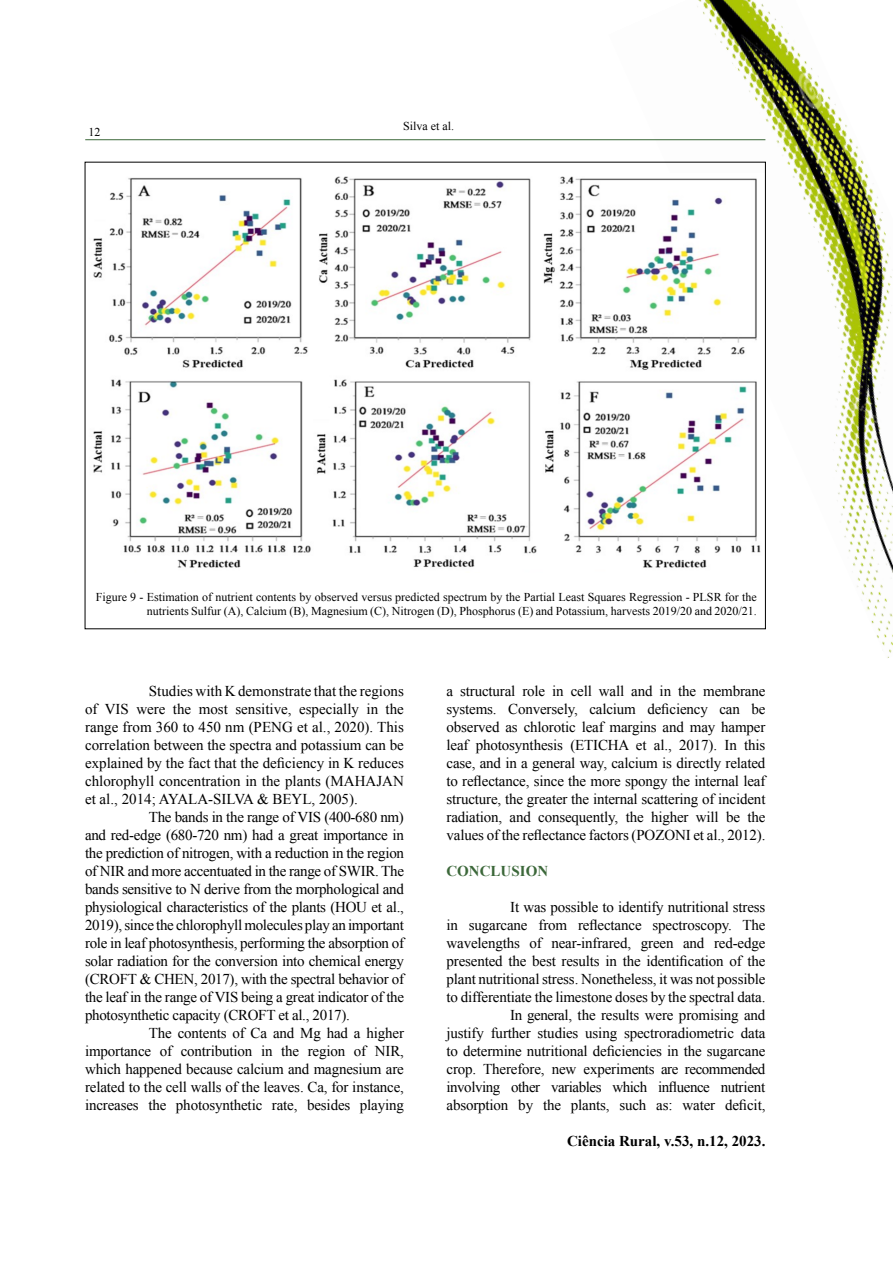
<style>
.page{position:relative;width:893px;height:1263px;background:#fff}
.page>*{position:absolute;margin:0;border:0;box-sizing:border-box;transform-origin:0 0}
.t1{font:15px/18px "Times New Roman";letter-spacing:-.01em;color:#000;text-align:justify}
.t2{font:700 15px "Times New Roman";color:#000}
.t3{font:700 15px "Times New Roman";color:#3c683a}
.t4{font:12px/14.4px "Times New Roman";color:#000;text-align:right}
</style>
<div class="page">
<img style="left:608px;top:0;width:285px;height:658px">
<hr style="left:85px;top:139px;width:680px;height:1px;background:#3c683a">
<img style="left:93px;top:174px;width:671px;height:398px">
<p class="t4" style="left:88px;top:125px;width:13px">12</p>
<p class="t4" style="left:403px;top:119px;width:52px">Silva et al.</p>
<p class="t4" style="left:96px;top:589px;width:663px">Figure 9 - Estimation of nutrient contents by observed versus predicted spectrum by the Partial Least Squares Regression - PLSR for the nutrients Sulfur (A), Calcium (B), Magnesium (C), Nitrogen (D), Phosphorus (E) and Potassium, harvests 2019/20 and 2020/21.</p>
<p class="t1" style="left:149px;top:682px;width:257px">Studies with K demonstrate that the regions</p>
<p class="t1" style="left:85px;top:700px;width:320px">of VIS were the most sensitive, especially in the</p>
<p class="t1" style="left:85px;top:718px;width:320px">range from 360 to 450 nm (PENG et al., 2020). This</p>
<p class="t1" style="left:85px;top:736px;width:320px">correlation between the spectra and potassium can be</p>
<p class="t1" style="left:85px;top:754px;width:320px">explained by the fact that the deficiency in K reduces</p>
<p class="t1" style="left:85px;top:772px;width:320px">chlorophyll concentration in the plants (MAHAJAN</p>
<p class="t1" style="left:85px;top:790px;width:274px">et al., 2014; AYALA-SILVA &amp; BEYL, 2005).</p>
<p class="t1" style="left:149px;top:808px;width:257px">The bands in the range of VIS (400-680 nm)</p>
<p class="t1" style="left:85px;top:826px;width:320px">and red-edge (680-720 nm) had a great importance in</p>
<p class="t1" style="left:85px;top:844px;width:320px">the prediction of nitrogen, with a reduction in the region</p>
<p class="t1" style="left:85px;top:862px;width:320px">of NIR and more accentuated in the range of SWIR. The</p>
<p class="t1" style="left:85px;top:880px;width:320px">bands sensitive to N derive from the morphological and</p>
<p class="t1" style="left:85px;top:898px;width:320px">physiological characteristics of the plants (HOU et al.,</p>
<p class="t1" style="left:85px;top:916px;width:320px">2019), since the chlorophyll molecules play an important</p>
<p class="t1" style="left:85px;top:934px;width:320px">role in leaf photosynthesis, performing the absorption of</p>
<p class="t1" style="left:85px;top:952px;width:320px">solar radiation for the conversion into chemical energy</p>
<p class="t1" style="left:85px;top:970px;width:320px">(CROFT &amp; CHEN, 2017), with the spectral behavior of</p>
<p class="t1" style="left:85px;top:988px;width:320px">the leaf in the range of VIS being a great indicator of the</p>
<p class="t1" style="left:85px;top:1006px;width:266px">photosynthetic capacity (CROFT et al., 2017).</p>
<p class="t1" style="left:149px;top:1024px;width:257px">The contents of Ca and Mg had a higher</p>
<p class="t1" style="left:85px;top:1042px;width:320px">importance of contribution in the region of NIR,</p>
<p class="t1" style="left:85px;top:1060px;width:320px">which happened because calcium and magnesium are</p>
<p class="t1" style="left:85px;top:1078px;width:320px">related to the cell walls of the leaves. Ca, for instance,</p>
<p class="t1" style="left:85px;top:1096px;width:320px">increases the photosynthetic rate, besides playing</p>
<p class="t1" style="left:446px;top:682px;width:320px">a structural role in cell wall and in the membrane systems. Conversely, calcium deficiency can be observed as chlorotic leaf margins and may hamper leaf photosynthesis (ETICHA et al., 2017). In this case, and in a general way, calcium is directly related to reflectance, since the more spongy the internal leaf structure, the greater the internal scattering of incident radiation, and consequently, the higher will be the values of the reflectance factors (POZONI et al., 2012).</p>
<p class="t3" style="left:446px;top:860px;width:103px">CONCLUSION</p>
<p class="t1" style="left:446px;top:898px;width:320px;text-align:right">It was possible to identify nutritional stress<br>in sugarcane from reflectance spectroscopy. The wavelengths of near-infrared, green and red-edge presented the best results in the identification of the plant nutritional stress. Nonetheless, it was not possible to differentiate the limestone doses by the spectral data.<br>In general, the results were promising and<br>justify further studies using spectroradiometric data to determine nutritional deficiencies in the sugarcane crop. Therefore, new experiments are recommended involving other variables which influence nutrient absorption by the plants, such as: water deficit,</p>
<p class="t2" style="left:567px;top:1130px;width:200px">Ciência Rural, v.53, n.12, 2023.</p>
</div>
